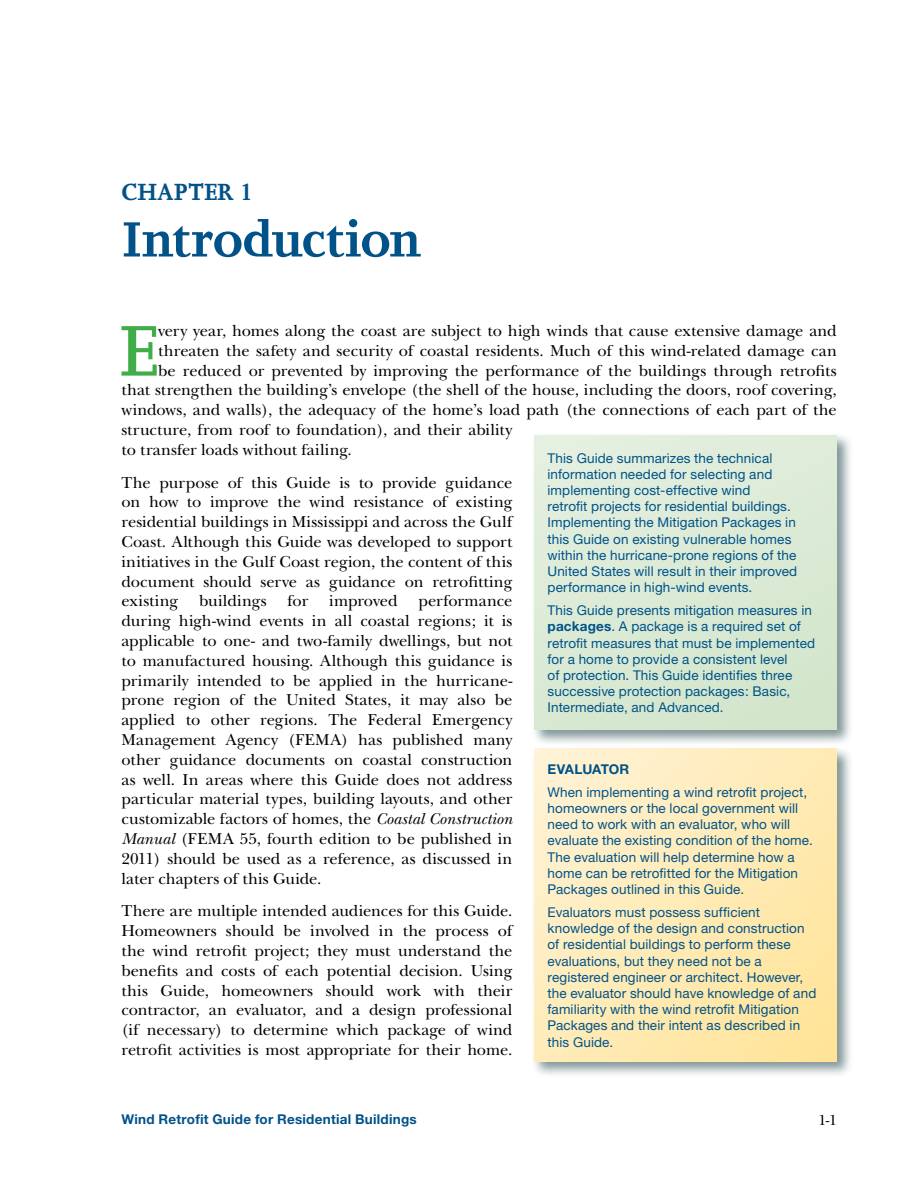
<style>
.page{position:relative;width:918px;height:1188px;background:#fff}
.page>*{position:absolute;margin:0;border:0;box-sizing:border-box;transform-origin:0 0}
.t1{font:600 82.65px "Joanna";color:#41ad49}
.t2{font:700 57px "Joanna";letter-spacing:-.02em;color:#005288}
.t3{font:700 27px "Joanna";letter-spacing:.005em;color:#005288}
.t4{font:16.5px/19.8px "New Baskerville";color:#000;text-align:justify}
.t5{font:15px "New Baskerville";color:#000}
.t6{font:13.5px/16.2px "Helvetica Neue";letter-spacing:.01em;color:#005288}
.t7{font:700 13.5px "Helvetica Neue";letter-spacing:.02em;color:#005288}
.s1{font-weight:700}
.s2{font-style:italic}
</style>
<div class="page">
<div style="left:531px;top:432px;width:322px;height:313px;background:#577275;opacity:.75"></div>
<div style="left:534px;top:435px;width:303px;height:294px;background:#dbead5"></div>
<div style="left:531px;top:745px;width:322px;height:332px;background:#577275;opacity:.75"></div>
<svg style="left:534px;top:749px;width:303px;height:312px"></svg>
<p class="t3" style="left:122px;top:177px;width:134px">CHAPTER 1</p>
<h1 class="t2" style="left:122px;top:209px;width:301px">Introduction</h1>
<p class="t1" style="left:119px;top:306px;width:40px">E</p>
<p class="t4" style="left:158px;top:321px;width:680px">very year, homes along the coast are subject to high winds that cause extensive damage and</p>
<p class="t4" style="left:158px;top:341px;width:680px">threaten the safety and security of coastal residents. Much of this wind-related damage can</p>
<p class="t4" style="left:158px;top:360px;width:680px">be reduced or prevented by improving the performance of the buildings through retrofits</p>
<p class="t4" style="left:121px;top:380px;width:717px">that strengthen the building’s envelope (the shell of the house, including the doors, roof covering,</p>
<p class="t4" style="left:121px;top:400px;width:717px">windows, and walls), the adequacy of the home’s load path (the connections of each part of the</p>
<p class="t4" style="left:121px;top:420px;width:392px">structure, from roof to foundation), and their ability</p>
<p class="t4" style="left:121px;top:440px;width:232px">to transfer loads without failing.</p>
<p class="t4" style="left:121px;top:472px;width:392px">The purpose of this Guide is to provide guidance on how to improve the wind resistance of existing residential buildings in Mississippi and across the Gulf Coast. Although this Guide was developed to support initiatives in the Gulf Coast region, the content of this document should serve as guidance on retrofitting existing</p>
<h3 class="t6" style="left:548px;top:450px;width:251px">This Guide summarizes the technical information needed for selecting and implementing cost-effective wind<br>retrofit projects for residential buildings.<br>Implementing the Mitigation Packages in this Guide on existing vulnerable homes within the hurricane-prone regions of the United States will result in their improved performance in high-wind events.</h3>
<h3 class="t6" style="left:548px;top:602px;width:269px">This Guide presents mitigation measures in <span class="s1">packages</span>. A package is a required set of retrofit measures that must be implemented for a home to provide a consistent level<br>of protection. This Guide identifies three successive protection packages: Basic, Intermediate, and Advanced.</h3>
<p class="t4" style="left:199px;top:591px;width:69px">buildings</p>
<p class="t4" style="left:288px;top:591px;width:22px">for</p>
<p class="t4" style="left:329px;top:591px;width:70px">improved</p>
<p class="t4" style="left:121px;top:591px;width:392px;text-indent:297px">performance during high-wind events in all coastal regions; it is applicable to one- and two-family dwellings, but not to manufactured housing. Although this guidance is primarily intended to be applied in the hurricane&shy;prone region of the United States, it may also be applied to other regions. The Federal Emergency Management Agency (FEMA) has published many other guidance documents on coastal construction as well. In areas where this Guide does not address particular material types, building layouts, and other customizable factors of homes, the <span class="s2">Coastal Construction Manual</span> (FEMA 55, fourth edition to be published in 2011) should be used as a reference, as discussed in later chapters of this Guide.</p>
<p class="t4" style="left:121px;top:901px;width:392px">There are multiple intended audiences for this Guide.<br>Homeowners should be involved in the process of the wind retrofit project; they must understand the benefits and costs of each potential decision. Using this Guide, homeowners should work with their contractor, an evaluator, and a design professional (if necessary) to determine which package of wind retrofit activities is most appropriate for their home.</p>
<h3 class="t6" style="left:548px;top:757px;width:261px;line-height:23px"><span class="s1">EvALuAToR<br></span>When implementing a wind retrofit project,</h3>
<h3 class="t6" style="left:548px;top:800px;width:267px">homeowners or the local government will need to work with an evaluator, who will evaluate the existing condition of the home.<br>The evaluation will help determine how a home can be retrofitted for the Mitigation Packages outlined in this Guide.</h3>
<h3 class="t6" style="left:548px;top:904px;width:270px">Evaluators must possess sufficient knowledge of the design and construction of residential buildings to perform these evaluations, but they need not be a registered engineer or architect. However, the evaluator should have knowledge of and familiarity with the wind retrofit Mitigation Packages and their intent as described in this Guide.</h3>
<p class="t7" style="left:122px;top:1111px;width:297px">Wind Retrofit Guide for Residential Buildings</p>
<p class="t5" style="left:818px;top:1111px;width:20px">1-1</p>
</div>
